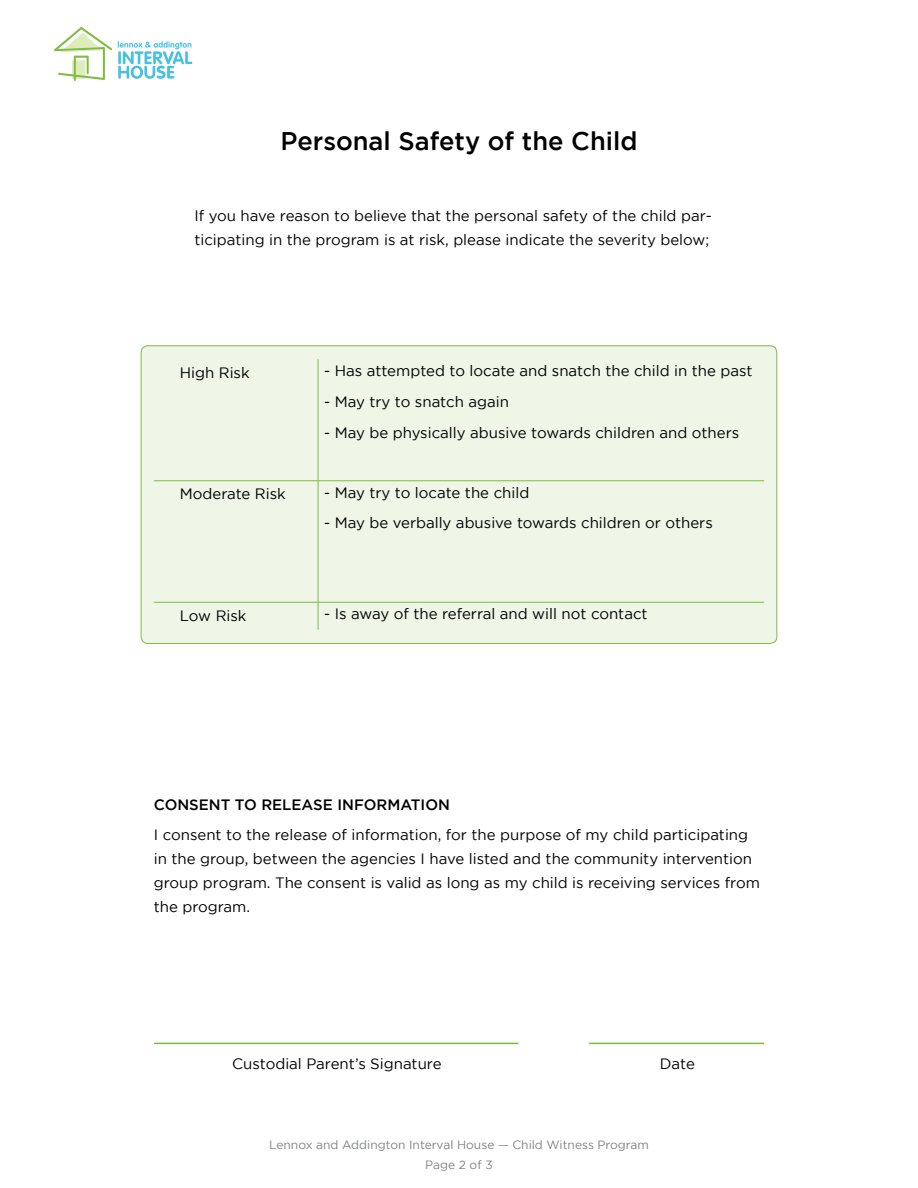
<style>
.page{position:relative;width:918px;height:1188px;background:#fff}
.page>*{position:absolute;margin:0;border:0;box-sizing:border-box;transform-origin:0 0}
.t1{font:500 25.5px "Gotham";color:#000}
.t2{font:15px/24px "Gotham";color:#000}
.t3{font:500 15px "Gotham";color:#000}
.t4{font:12px "Gotham";color:#808285}
</style>
<div class="page">
<svg style="left:54px;top:27px;width:58px;height:54px"></svg>
<svg style="left:118px;top:41px;width:74px;height:38px"></svg>
<div style="left:141px;top:346px;width:636px;height:297px;background:#eff5e7;border-radius:7px"></div>
<hr style="left:318px;top:359px;width:1px;height:122px;background:#7ebc42">
<hr style="left:154px;top:481px;width:164px;height:1px;background:#7ebc42">
<hr style="left:318px;top:481px;width:446px;height:1px;background:#7ebc42">
<hr style="left:318px;top:481px;width:1px;height:121px;background:#7ebc42">
<hr style="left:154px;top:602px;width:164px;height:1px;background:#7ebc42">
<hr style="left:318px;top:602px;width:446px;height:1px;background:#7ebc42">
<svg style="left:318px;top:602px;width:1px;height:28px"></svg>
<hr style="left:154px;top:1043px;width:364px;height:1px;background:#7ebc42">
<hr style="left:589px;top:1043px;width:175px;height:1px;background:#7ebc42">
<h1 class="t1" style="left:281px;top:132px;width:358px">Personal Safety of the Child</h1>
<p class="t2" style="left:194px;top:204px;width:519px">If you have reason to believe that the personal safety of the child par&shy;ticipating in the program is at risk, please indicate the severity below;</p>
<p class="t2" style="left:180px;top:362px;width:71px">High Risk</p>
<p class="t2" style="left:324px;top:360px;width:430px">- Has attempted to locate and snatch the child in the past</p>
<p class="t2" style="left:324px;top:391px;width:186px">- May try to snatch again</p>
<p class="t2" style="left:324px;top:420px;width:417px">- May be physically abusive towards children and others</p>
<p class="t2" style="left:180px;top:483px;width:107px">Moderate Risk</p>
<p class="t2" style="left:324px;top:482px;width:207px">- May try to locate the child</p>
<p class="t2" style="left:324px;top:511px;width:390px">- May be verbally abusive towards children or others</p>
<p class="t2" style="left:180px;top:605px;width:68px">Low Risk</p>
<p class="t2" style="left:324px;top:603px;width:325px">- Is away of the referral and will not contact</p>
<p class="t3" style="left:154px;top:799px;width:298px">CONSENT TO RELEASE INFORMATION</p>
<p class="t2" style="left:154px;top:823px;width:608px">I consent to the release of information, for the purpose of my child participating in the group, between the agencies I have listed and the community intervention group program. The consent is valid as long as my child is receiving services from the program.</p>
<p class="t2" style="left:232px;top:1053px;width:211px">Custodial Parent’s Signature</p>
<p class="t2" style="left:660px;top:1053px;width:37px">Date</p>
<p class="t4" style="left:269px;top:1138px;width:381px">Lennox and Addington Interval House — Child Witness Program</p>
<p class="t4" style="left:425px;top:1160px;width:69px">Page 2 of 3</p>
</div>
